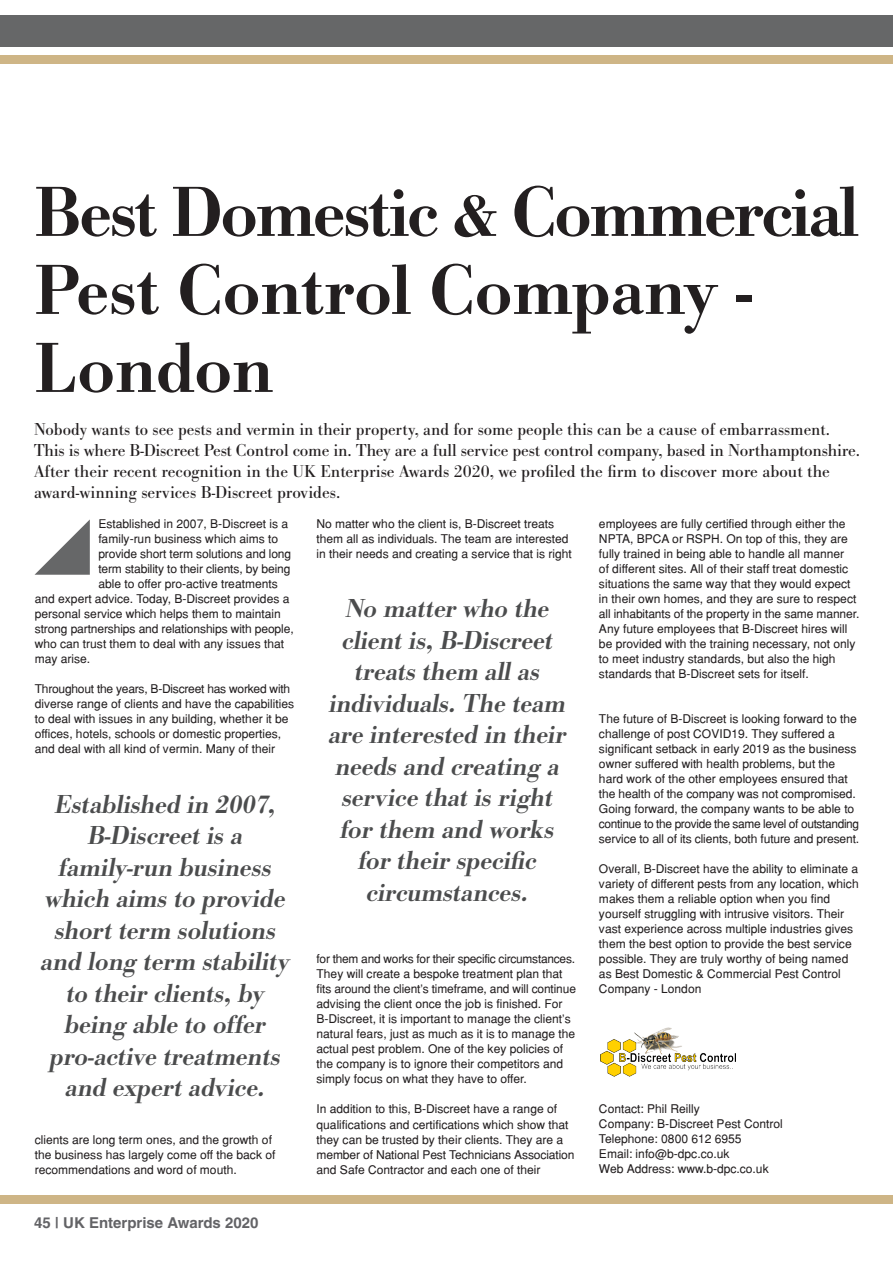
<style>
.page{position:relative;width:893px;height:1263px;background:#fff}
.page>*{position:absolute;margin:0;border:0;box-sizing:border-box;transform-origin:0 0}
.t1{font:500 73.5px/78px "Bodoni URW";color:#231f20}
.t2{font:500 73.5px "Bodoni URW";letter-spacing:-.02em;color:#231f20}
.t3{font:italic 500 27px/31.5px "Bodoni URW";letter-spacing:-.02em;color:#4b4c4d;text-align:center}
.t4{font:18px/21px "Bodoni URW";color:#231f20}
.t5{font:700 15px "Helvetica";color:#636366}
.t6{font:12px/15px "Helvetica";color:#231f20}
.t7{font:12px "Helvetica";letter-spacing:-.02em;color:#231f20}
.t8{font:12px "Helvetica";letter-spacing:-.03em;color:#231f20}
</style>
<div class="page">
<div style="left:0;top:15px;width:893px;height:32px;background:#666768"></div>
<div style="left:0;top:55px;width:893px;height:9px;background:#ceb586"></div>
<div style="left:0;top:1195px;width:893px;height:8px;background:#ceb586"></div>
<hr style="left:0;top:15px;width:1px;height:32px;background:#4b4c4d">
<svg style="left:35px;top:519px;width:55px;height:56px"></svg>
<img style="left:601px;top:1028px;width:134px;height:49px">
<p class="t2" style="left:34px;top:169px;width:826px">Best Domestic &amp; Commercial</p>
<p class="t1" style="left:34px;top:253px;width:719px">Pest Control Company -<br>London</p>
<p class="t4" style="left:34px;top:419px;width:797px">Nobody wants to see pests and vermin in their property, and for some people this can be a cause of embarrassment.</p>
<p class="t4" style="left:34px;top:440px;width:827px">This is where B-Discreet Pest Control come in. They are a full service pest control company, based in Northamptonshire.</p>
<p class="t4" style="left:34px;top:461px;width:797px">After their recent recognition in the UK Enterprise Awards 2020, we profiled the firm to discover more about the award-winning services B-Discreet provides.</p>
<p class="t6" style="left:98px;top:516px;width:191px">Established in 2007, B-Discreet is a</p>
<p class="t6" style="left:98px;top:531px;width:194px">family-run business which aims to provide short term solutions and long</p>
<p class="t6" style="left:98px;top:561px;width:194px">term stability to their clients, by being</p>
<p class="t6" style="left:35px;top:576px;width:260px;text-indent:64px">able to offer pro-active treatments and expert advice. Today, B-Discreet provides a personal service which helps them to maintain strong partnerships and relationships with people,</p>
<p class="t6" style="left:35px;top:636px;width:251px">who can trust them to deal with any issues that may arise.</p>
<p class="t7" style="left:35px;top:682px;width:257px">Throughout the years, B-Discreet has worked with</p>
<p class="t6" style="left:35px;top:696px;width:261px">diverse range of clients and have the capabilities to deal with issues in any building, whether it be offices, hotels, schools or domestic properties, and deal with all kind of vermin. Many of their</p>
<p class="t3" style="left:54px;top:789px;width:228px">Established in 2007,<br>B-Discreetisa</p>
<p class="t3" style="left:40px;top:852px;width:252px">family-run business which aimsto provide shortterm solutions and long term stability to theirclients,by being able to offer</p>
<p class="t3" style="left:49px;top:1041px;width:238px">pro-active treatments and expertadvice.</p>
<p class="t6" style="left:35px;top:1131px;width:242px">clients are long term ones, and the growth of the business has largely come off the back of recommendations and word of mouth.</p>
<p class="t5" style="left:34px;top:1214px;width:226px">45 | UK Enterprise Awards 2020</p>
<p class="t6" style="left:317px;top:516px;width:257px">No matter who the client is, B-Discreet treats them all as individuals. The team are interested in their needs and creating a service that is right</p>
<p class="t3" style="left:328px;top:593px;width:245px">No matterwho the clientis,B-Discreet treatsthem allas individuals.The team are interested in their needsand creating a service thatisright</p>
<p class="t3" style="left:340px;top:814px;width:221px">forthem and works fortheirspecific circumstances.</p>
<p class="t7" style="left:317px;top:952px;width:260px">for them and works for their specific circumstances.</p>
<p class="t6" style="left:317px;top:966px;width:247px">They will create a bespoke treatment plan that</p>
<p class="t6" style="left:317px;top:981px;width:261px">fits around the client’s timeframe, and will continue</p>
<p class="t6" style="left:317px;top:996px;width:260px">advising the client once the job is finished. For B-Discreet, it is important to manage the client’s natural fears, just as much as it is to manage the actual pest problem. One of the key policies of the company is to ignore their competitors and simply focus on what they have to offer.</p>
<p class="t6" style="left:317px;top:1101px;width:253px">In addition to this, B-Discreet have a range of qualifications and certifications which show that</p>
<p class="t6" style="left:317px;top:1131px;width:248px">they can be trusted by their clients. They are a</p>
<p class="t6" style="left:317px;top:1146px;width:260px">member of National Pest Technicians Association</p>
<p class="t6" style="left:317px;top:1161px;width:225px">and Safe Contractor and each one of their</p>
<p class="t6" style="left:599px;top:516px;width:262px">employees are fully certified through either the NPTA, BPCA or RSPH. On top of this, they are fully trained in being able to handle all manner<br>of different sites. All of their staff treat domestic situations the same way that they would expect in their own homes, and they are sure to respect all inhabitants of the property in the same manner.</p>
<p class="t6" style="left:599px;top:621px;width:258px">Any future employees that B-Discreet hires will be provided with the training necessary, not only to meet industry standards, but also the high standards that B-Discreet sets for itself.</p>
<p class="t6" style="left:599px;top:711px;width:259px">The future of B-Discreet is looking forward to the</p>
<p class="t6" style="left:599px;top:726px;width:259px">challenge of post COVID19. They suffered a significant setback in early 2019 as the business</p>
<p class="t6" style="left:599px;top:756px;width:250px">owner suffered with health problems, but the hard work of the other employees ensured that</p>
<p class="t6" style="left:599px;top:786px;width:258px">the health of the company was not compromised.</p>
<p class="t6" style="left:599px;top:801px;width:257px">Going forward, the company wants to be able to</p>
<p class="t8" style="left:599px;top:817px;width:262px">continue to the provide the same level of outstanding</p>
<p class="t6" style="left:599px;top:831px;width:262px">service to all of its clients, both future and present.</p>
<p class="t6" style="left:599px;top:861px;width:261px">Overall, B-Discreet have the ability to eliminate a variety of different pests from any location, which makes them a reliable option when you find yourself struggling with intrusive visitors. Their vast experience across multiple industries gives them the best option to provide the best service possible. They are truly worthy of being named as Best Domestic &amp; Commercial Pest Control Company - London</p>
<p class="t6" style="left:599px;top:1101px;width:102px">Contact: Phil Reilly</p>
<p class="t6" style="left:599px;top:1116px;width:185px">Company: B-Discreet Pest Control</p>
<p class="t6" style="left:599px;top:1131px;width:144px">Telephone: 0800 612 6955</p>
<p class="t6" style="left:599px;top:1146px;width:132px">Email: info@b-dpc.co.uk</p>
<p class="t6" style="left:599px;top:1161px;width:171px">Web Address: www.b-dpc.co.uk</p>
</div>
